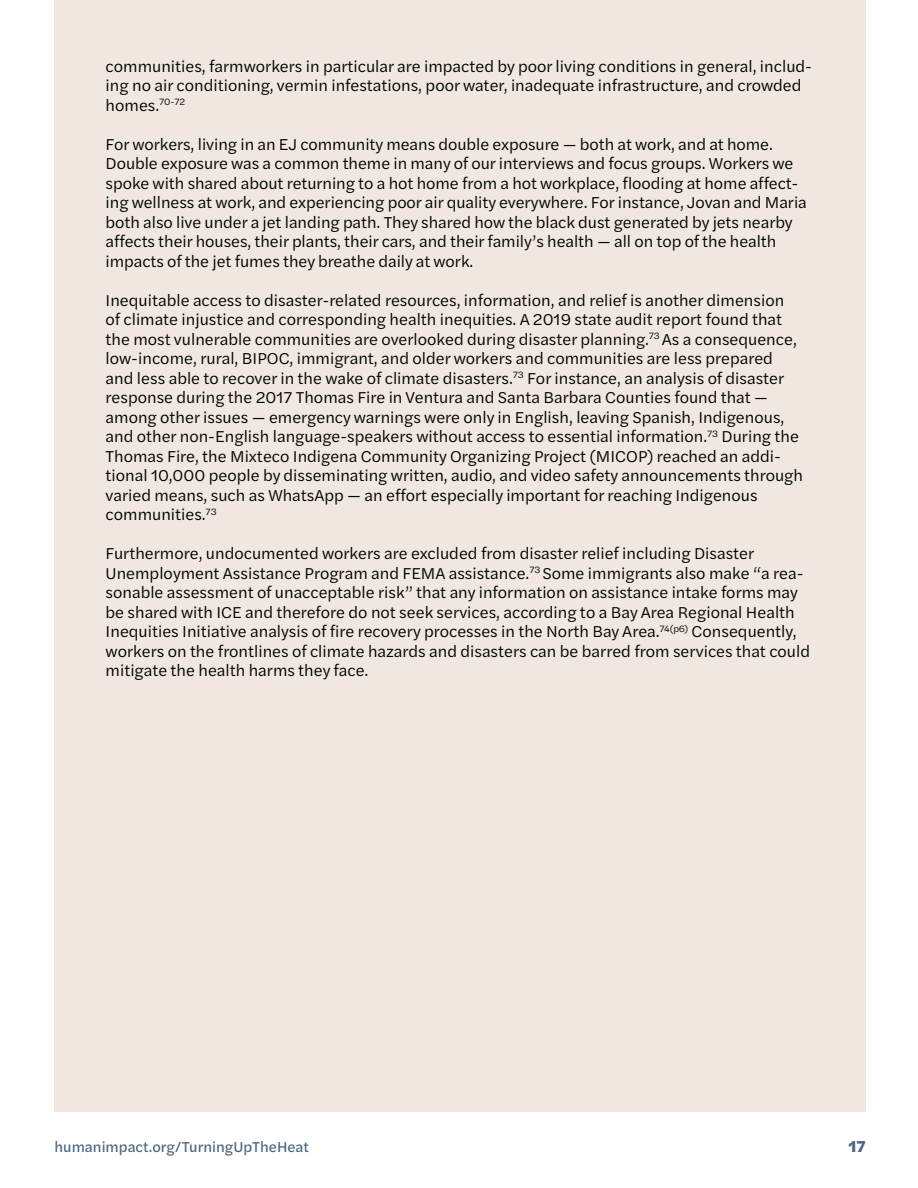
<style>
.page{position:relative;width:918px;height:1188px;background:#fff}
.page>*{position:absolute;margin:0;border:0;box-sizing:border-box;transform-origin:0 0}
.t1{font:16.5px/19.5px "Halyard Text";color:#000}
.t2{font:700 16.5px "Halyard Text";color:#4b667f}
.t3{font:15px "Halyard Text";color:#4b667f}
</style>
<div class="page">
<div style="left:54px;top:0;width:811px;height:1112px;background:#efe7e0"></div>
<p class="t1" style="left:106px;top:56px;width:708px">communities, farmworkers in particular are impacted by poor living conditions in general, includ&shy;ing no air conditioning, vermin infestations, poor water, inadequate infrastructure, and crowded homes.<sup>70-72</sup></p>
<p class="t1" style="left:106px;top:134px;width:703px">For workers, living in an EJ community means double exposure — both at work, and at home.<br>Double exposure was a common theme in many of our interviews and focus groups. Workers we spoke with shared about returning to a hot home from a hot workplace, flooding at home affect&shy;ing wellness at work, and experiencing poor air quality everywhere. For instance, Jovan and Maria both also live under a jet landing path. They shared how the black dust generated by jets nearby affects their houses, their plants, their cars, and their family’s health — all on top of the health impacts of the jet fumes they breathe daily at work.</p>
<p class="t1" style="left:106px;top:290px;width:699px">Inequitable access to disaster-related resources, information, and relief is another dimension of climate injustice and corresponding health inequities. A 2019 state audit report found that the most vulnerable communities are overlooked during disaster planning.<sup>73</sup> As a consequence, low-income, rural, BIPOC, immigrant, and older workers and communities are less prepared and less able to recover in the wake of climate disasters.<sup>73</sup> For instance, an analysis of disaster response during the 2017 Thomas Fire in Ventura and Santa Barbara Counties found that — among other issues — emergency warnings were only in English, leaving Spanish, Indigenous, and other non-English language-speakers without access to essential information.<sup>73</sup> During the Thomas Fire, the Mixteco Indigena Community Organizing Project (MICOP) reached an addi&shy;tional 10,000 people by disseminating written, audio, and video safety announcements through varied means, such as WhatsApp — an effort especially important for reaching Indigenous communities.<sup>73</sup></p>
<p class="t1" style="left:106px;top:543px;width:706px">Furthermore, undocumented workers are excluded from disaster relief including Disaster Unemployment Assistance Program and FEMA assistance.<sup>73</sup> Some immigrants also make “a rea&shy;sonable assessment of unacceptable risk” that any information on assistance intake forms may be shared with ICE and therefore do not seek services, according to a Bay Area Regional Health Inequities Initiative analysis of fire recovery processes in the North Bay Area.<sup>74(p6)</sup> Consequently, workers on the frontlines of climate hazards and disasters can be barred from services that could mitigate the health harms they face.</p>
<p class="t3" style="left:55px;top:1136px;width:256px">humanimpact.org/TurningUpTheHeat</p>
<p class="t2" style="left:849px;top:1134px;width:19px">17</p>
</div>
